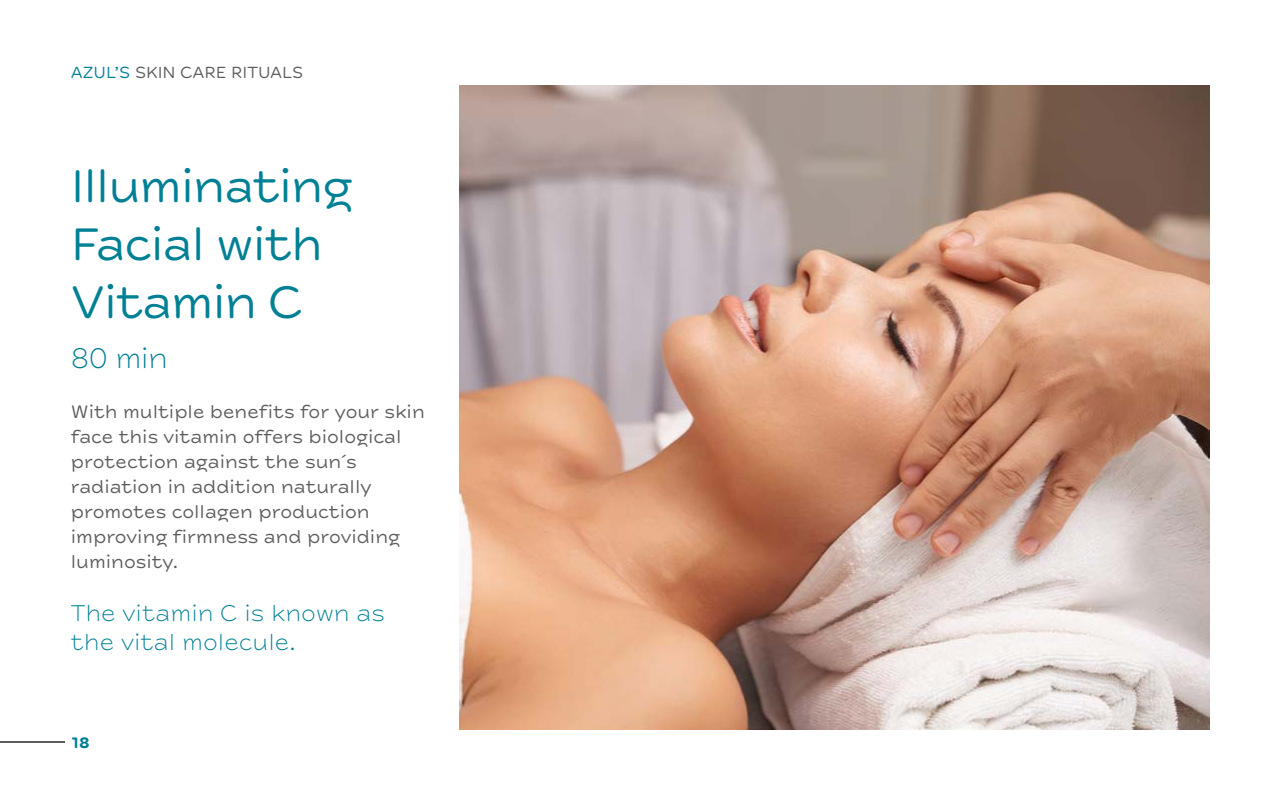
<style>
.page{position:relative;width:1280px;height:800px;background:#fff}
.page>*{position:absolute;margin:0;border:0;box-sizing:border-box;transform-origin:0 0}
.t1{font:48px/57.6px "New Farm";letter-spacing:-.025em;color:#008095}
.t2{font:300 30px "New Farm";color:#008095}
.t3{font:300 24px/28.8px "New Farm";color:#008095}
.t4{font:19px/25px "New Farm";color:#5c5c5b}
.t5{font:17px "New Farm";color:#5c5c5b}
.t6{font:700 16px "New Farm";color:#008095}
.s1{color:#008095}
</style>
<div class="page">
<hr style="left:0;top:742px;width:64px;height:1px;background:#5c5c5b">
<img style="left:460px;top:85px;width:749px;height:644px">
<p class="t5" style="left:71px;top:62px;width:234px"><span class="s1">AZUL’S</span> SKIN CARE RITUALS</p>
<h1 class="t1" style="left:71px;top:158px;width:283px">Illuminating<br>Facial with<br>Vitamin C</h1>
<h2 class="t2" style="left:71px;top:340px;width:99px">80 min</h2>
<p class="t4" style="left:71px;top:399px;width:355px">With multiple benefits for your skin face this vitamin offers biological protection against the sun´s radiation in addition naturally promotes collagen production improving firmness and providing luminosity.</p>
<p class="t3" style="left:71px;top:600px;width:316px">The vitamin C is known as the vital molecule.</p>
<p class="t6" style="left:72px;top:733px;width:20px">18</p>
</div>
